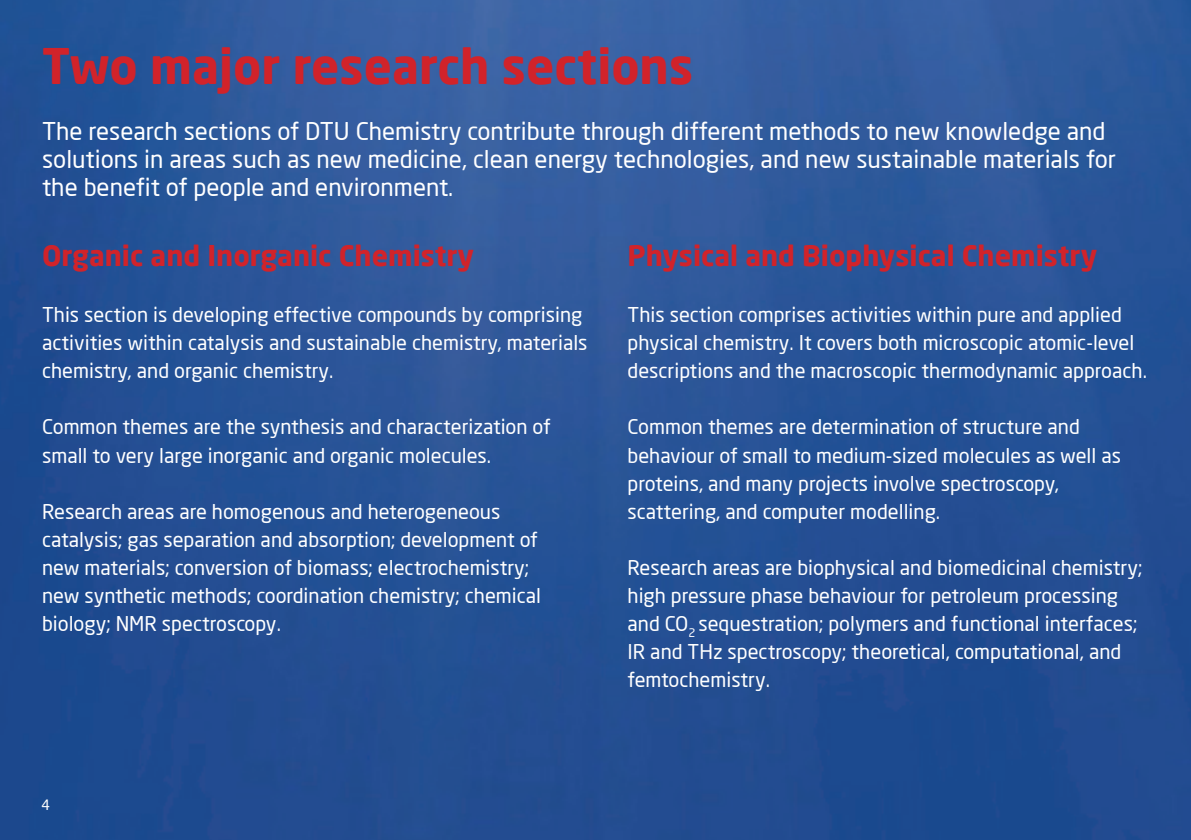
<style>
.page{position:relative;width:1191px;height:840px;background:#fff}
.page>*{position:absolute;margin:0;border:0;box-sizing:border-box;transform-origin:0 0}
.t1{font:700 48px "Neo Sans Pro";color:#d1232a}
.t2{font:700 28px "Neo Sans Pro";color:#d1232a}
.t3{font:24px/28px "Neo Sans Pro";color:#fff}
.t4{font:20px/28px "Neo Sans Pro";color:#fff}
.t5{font:14px "Neo Sans Pro";color:#fff}
</style>
<div class="page">
<img style="left:0;top:0;width:1191px;height:839px">
<div style="left:597px;top:215px;width:580px;height:591px;background:#245094"></div>
<h1 class="t1" style="left:42px;top:35px;width:652px">Two major research sections</h1>
<p class="t3" style="left:42px;top:117px;width:1075px">The research sections of DTU Chemistry contribute through different methods to new knowledge and solutions in areas such as new medicine, clean energy technologies, and new sustainable materials for the benefit of people and environment.</p>
<h2 class="t2" style="left:42px;top:238px;width:434px">Organic and Inorganic Chemistry</h2>
<p class="t4" style="left:42px;top:300px;width:547px">This section is developing effective compounds by comprising activities within catalysis and sustainable chemistry, materials chemistry, and organic chemistry.</p>
<p class="t4" style="left:42px;top:412px;width:510px">Common themes are the synthesis and characterization of small to very large inorganic and organic molecules.</p>
<p class="t4" style="left:42px;top:496px;width:500px">Research areas are homogenous and heterogeneous catalysis; gas separation and absorption; development of new materials; conversion of biomass; electrochemistry; new synthetic methods; coordination chemistry; chemical biology; NMR spectroscopy.</p>
<h2 class="t2" style="left:627px;top:238px;width:471px">Physical and Biophysical Chemistry</h2>
<p class="t4" style="left:627px;top:300px;width:521px">This section comprises activities within pure and applied physical chemistry. It covers both microscopic atomic-level descriptions and the macroscopic thermodynamic approach.</p>
<p class="t4" style="left:627px;top:412px;width:495px">Common themes are determination of structure and behaviour of small to medium-sized molecules as well as proteins, and many projects involve spectroscopy, scattering, and computer modelling.</p>
<p class="t4" style="left:627px;top:552px;width:516px">Research areas are biophysical and biomedicinal chemistry; high pressure phase behaviour for petroleum processing and CO<sub>2</sub> sequestration; polymers and functional interfaces; IR and THz spectroscopy; theoretical, computational, and femtochemistry.</p>
<p class="t5" style="left:41px;top:795px;width:10px">4</p>
</div>
